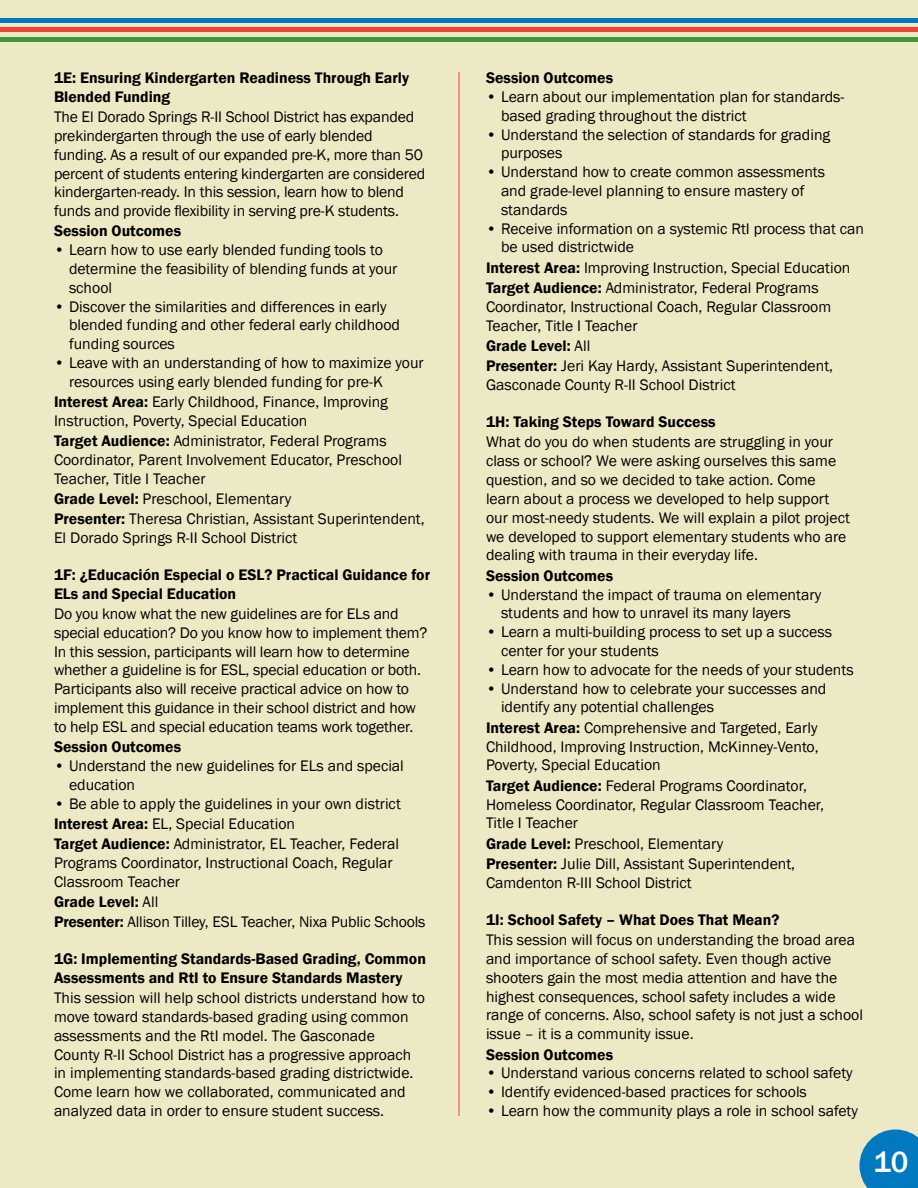
<style>
.page{position:relative;width:918px;height:1188px;background:#eee9c5}
.page>*{position:absolute;margin:0;border:0;box-sizing:border-box;transform-origin:0 0}
.t1{font:500 30px "Franklin Gothic";color:#fff}
.Breakout_Sessions{font:15.75px/18.8px "Franklin Gothic";color:#000}
.Breakout_Sessions-2{font:600 15.75px/18.8px "Franklin Gothic";color:#000}
.s1{font-weight:600}
.s2{font-weight:400}
</style>
<div class="page">
<svg style="left:860px;top:1130px;width:58px;height:58px;background:#1884c1"></svg>
<hr style="left:0;top:28px;width:918px;height:4px;background:#ef4135">
<hr style="left:0;top:38px;width:918px;height:4px;background:#439539">
<hr style="left:0;top:18px;width:918px;height:4px;background:#0079c1">
<hr style="left:459px;top:72px;width:1px;height:1044px;background:#ef4135">
<p class="Breakout_Sessions-2" style="left:54px;top:69px;width:357px">1E: Ensuring Kindergarten Readiness Through Early<br>Blended Funding</p>
<p class="Breakout_Sessions" style="left:54px;top:108px;width:373px">The El Dorado Springs R-II School District has expanded prekindergarten through the use of early blended funding. As a result of our expanded pre-K, more than 50 percent of students entering kindergarten are considered kindergarten-ready. In this session, learn how to blend funds and provide flexibility in serving pre-K students.</p>
<p class="Breakout_Sessions-2" style="left:54px;top:222px;width:129px">Session Outcomes</p>
<p class="Breakout_Sessions" style="left:69px;top:241px;width:330px;text-indent:-15px">• Learn how to use early blended funding tools to determine the feasibility of blending funds at your school</p>
<p class="Breakout_Sessions" style="left:69px;top:297px;width:333px;text-indent:-15px">• Discover the similarities and differences in early blended funding and other federal early childhood funding sources</p>
<p class="Breakout_Sessions" style="left:69px;top:354px;width:356px;text-indent:-15px">• Leave with an understanding of how to maximize your resources using early blended funding for pre-K</p>
<p class="Breakout_Sessions" style="left:54px;top:393px;width:336px"><span class="s1">Interest Area:</span> Early Childhood, Finance, Improving<br>Instruction, Poverty, Special Education</p>
<p class="Breakout_Sessions" style="left:54px;top:432px;width:350px"><span class="s1">Target Audience:</span> Administrator, Federal Programs<br>Coordinator, Parent Involvement Educator, Preschool<br>Teacher, Title I Teacher</p>
<p class="Breakout_Sessions" style="left:54px;top:490px;width:239px"><span class="s1">Grade Level:</span> Preschool, Elementary</p>
<p class="Breakout_Sessions" style="left:54px;top:510px;width:372px"><span class="s1">Presenter:</span> Theresa Christian, Assistant Superintendent,<br>El Dorado Springs R-II School District</p>
<p class="Breakout_Sessions-2" style="left:54px;top:566px;width:378px">1F: ¿Educación Especial o ESL? Practical Guidance for<br>ELs and Special Education</p>
<p class="Breakout_Sessions" style="left:54px;top:605px;width:375px">Do you know what the new guidelines are for ELs and special education? Do you know how to implement them?<br>In this session, participants will learn how to determine whether a guideline is for ESL, special education or both.<br>Participants also will receive practical advice on how to implement this guidance in their school district and how to help ESL and special education teams work together.</p>
<p class="Breakout_Sessions-2" style="left:54px;top:738px;width:129px">Session Outcomes</p>
<p class="Breakout_Sessions" style="left:69px;top:757px;width:336px;text-indent:-15px">• Understand the new guidelines for ELs and special education</p>
<p class="Breakout_Sessions" style="left:54px;top:794px;width:348px">• Be able to apply the guidelines in your own district</p>
<p class="Breakout_Sessions" style="left:54px;top:815px;width:243px"><span class="s1">Interest Area:</span> EL, Special Education</p>
<p class="Breakout_Sessions" style="left:54px;top:835px;width:347px"><span class="s1">Target Audience:</span> Administrator, EL Teacher, Federal<br>Programs Coordinator, Instructional Coach, Regular<br>Classroom Teacher</p>
<p class="Breakout_Sessions-2" style="left:54px;top:893px;width:106px">Grade Level: <span class="s2">All</span></p>
<p class="Breakout_Sessions" style="left:54px;top:913px;width:373px"><span class="s1">Presenter:</span> Allison Tilley, ESL Teacher, Nixa Public Schools</p>
<p class="Breakout_Sessions-2" style="left:54px;top:950px;width:374px">1G: Implementing Standards-Based Grading, Common<br>Assessments and RtI to Ensure Standards Mastery</p>
<p class="Breakout_Sessions" style="left:54px;top:989px;width:373px">This session will help school districts understand how to move toward standards-based grading using common assessments and the RtI model. The Gasconade<br>County R-II School District has a progressive approach in implementing standards-based grading districtwide.<br>Come learn how we collaborated, communicated and analyzed data in order to ensure student success.</p>
<p class="Breakout_Sessions-2" style="left:486px;top:69px;width:129px">Session Outcomes</p>
<p class="Breakout_Sessions" style="left:501px;top:87px;width:345px;text-indent:-15px">• Learn about our implementation plan for standards&shy;based grading throughout the district</p>
<p class="Breakout_Sessions" style="left:501px;top:125px;width:331px;text-indent:-15px">• Understand the selection of standards for grading purposes</p>
<p class="Breakout_Sessions" style="left:501px;top:163px;width:326px;text-indent:-15px">• Understand how to create common assessments and grade-level planning to ensure mastery of standards</p>
<p class="Breakout_Sessions" style="left:501px;top:219px;width:365px;text-indent:-15px">• Receive information on a systemic RtI process that can be used districtwide</p>
<p class="Breakout_Sessions" style="left:486px;top:259px;width:366px"><span class="s1">Interest Area:</span> Improving Instruction, Special Education</p>
<p class="Breakout_Sessions" style="left:486px;top:279px;width:347px"><span class="s1">Target Audience:</span> Administrator, Federal Programs<br>Coordinator, Instructional Coach, Regular Classroom<br>Teacher, Title I Teacher</p>
<p class="Breakout_Sessions-2" style="left:486px;top:337px;width:106px">Grade Level: <span class="s2">All</span></p>
<p class="Breakout_Sessions" style="left:486px;top:357px;width:349px"><span class="s1">Presenter:</span> Jeri Kay Hardy, Assistant Superintendent,<br>Gasconade County R-II School District</p>
<p class="Breakout_Sessions-2" style="left:486px;top:413px;width:231px">1H: Taking Steps Toward Success</p>
<p class="Breakout_Sessions" style="left:486px;top:433px;width:365px">What do you do when students are struggling in your class or school? We were asking ourselves this same question, and so we decided to take action. Come learn about a process we developed to help support our most-needy students. We will explain a pilot project we developed to support elementary students who are dealing with trauma in their everyday life.</p>
<p class="Breakout_Sessions-2" style="left:486px;top:566px;width:129px">Session Outcomes</p>
<p class="Breakout_Sessions" style="left:501px;top:585px;width:322px;text-indent:-15px">• Understand the impact of trauma on elementary students and how to unravel its many layers</p>
<p class="Breakout_Sessions" style="left:501px;top:623px;width:333px;text-indent:-15px">• Learn a multi-building process to set up a success center for your students</p>
<p class="Breakout_Sessions" style="left:486px;top:661px;width:369px">• Learn how to advocate for the needs of your students</p>
<p class="Breakout_Sessions" style="left:501px;top:679px;width:327px;text-indent:-15px">• Understand how to celebrate your successes and identify any potential challenges</p>
<p class="Breakout_Sessions" style="left:486px;top:718px;width:334px;text-align:justify"><span class="s1">Interest Area:</span> Comprehensive and Targeted, Early Childhood, Improving Instruction, McKinney-Vento, Poverty, Special Education</p>
<p class="Breakout_Sessions" style="left:486px;top:776px;width:340px"><span class="s1">Target Audience:</span> Federal Programs Coordinator,<br>Homeless Coordinator, Regular Classroom Teacher,<br>Title I Teacher</p>
<p class="Breakout_Sessions" style="left:486px;top:834px;width:239px"><span class="s1">Grade Level:</span> Preschool, Elementary</p>
<p class="Breakout_Sessions" style="left:486px;top:855px;width:311px"><span class="s1">Presenter:</span> Julie Dill, Assistant Superintendent,<br>Camdenton R-III School District</p>
<p class="Breakout_Sessions-2" style="left:486px;top:910px;width:295px">1I: School Safety – What Does That Mean?</p>
<p class="Breakout_Sessions" style="left:486px;top:931px;width:379px">This session will focus on understanding the broad area and importance of school safety. Even though active shooters gain the most media attention and have the highest consequences, school safety includes a wide range of concerns. Also, school safety is not just a school issue – it is a community issue.</p>
<p class="Breakout_Sessions-2" style="left:486px;top:1045px;width:129px">Session Outcomes</p>
<p class="Breakout_Sessions" style="left:486px;top:1064px;width:368px">• Understand various concerns related to school safety</p>
<p class="Breakout_Sessions" style="left:486px;top:1083px;width:322px">• Identify evidenced-based practices for schools</p>
<p class="Breakout_Sessions" style="left:486px;top:1102px;width:373px">• Learn how the community plays a role in school safety</p>
<h1 class="t1" style="left:874px;top:1143px;width:36px">10</h1>
</div>
